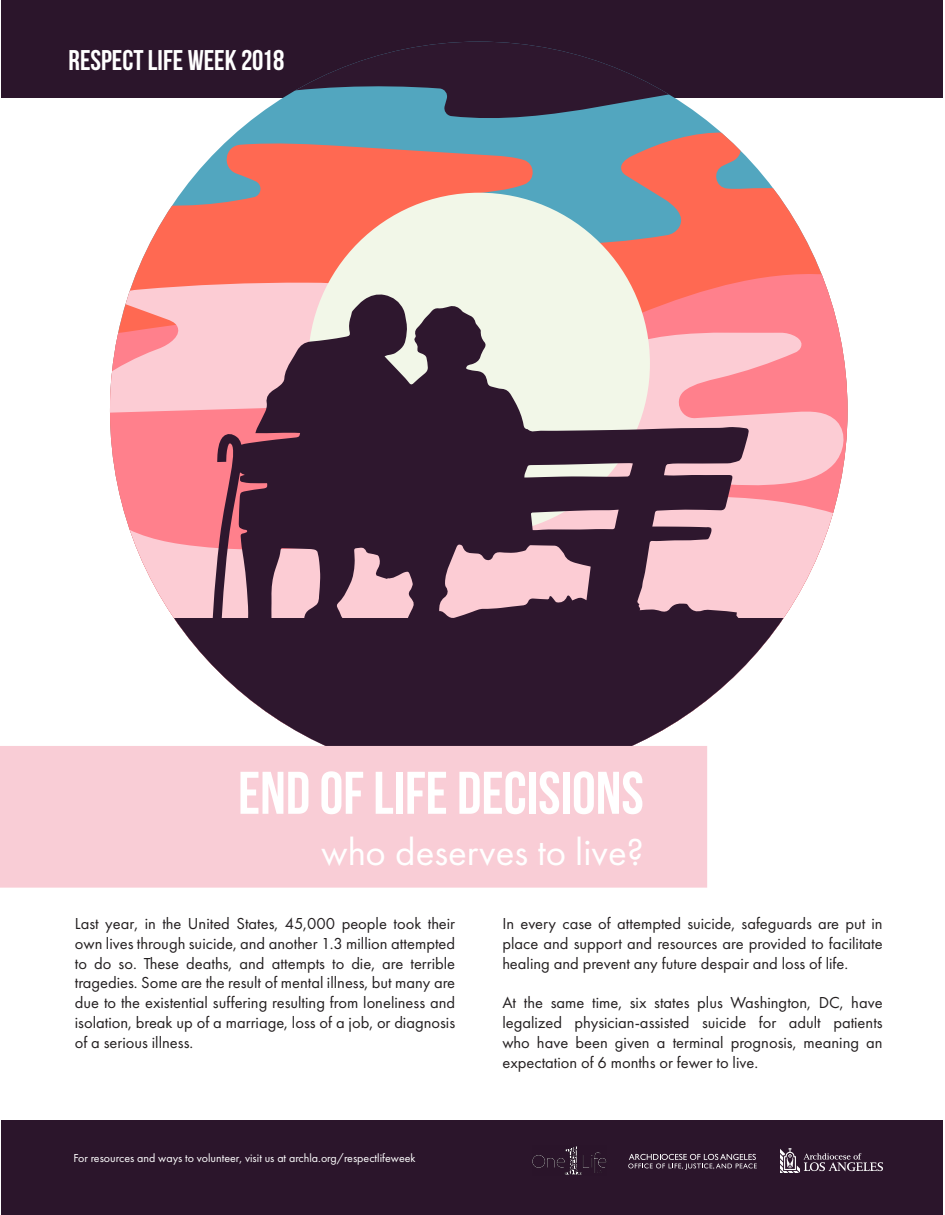
<style>
.page{position:relative;width:945px;height:1215px;background:#fff}
.page>*{position:absolute;margin:0;border:0;box-sizing:border-box;transform-origin:0 0}
.t1{font:700 60px "Bebas Neue";color:#fff}
.t2{font:39px "Futura PT";color:#fff}
.t3{font:700 28.5px "Bebas Neue";color:#fff}
.t4{font:16.5px/19.8px "Futura PT";color:#231f20;text-align:justify}
.t5{font:12px "Futura PT";color:#fff}
</style>
<div class="page">
<div style="left:1px;top:0;width:942px;height:98px;background:#2b152b"></div>
<div style="left:1px;top:1120px;width:942px;height:95px;background:#2b152b"></div>
<svg style="left:628px;top:1154px;width:129px;height:16px"></svg>
<img style="left:780px;top:1148px;width:103px;height:25px">
<img style="left:533px;top:1146px;width:74px;height:29px">
<svg style="left:138px;top:143px;width:681px;height:125px;background:#d78b82"></svg>
<svg style="left:110px;top:268px;width:727px;height:208px;background:#fe7e7d"></svg>
<svg style="left:110px;top:282px;width:219px;height:131px;background:#fcbabe"></svg>
<svg style="left:749px;top:322px;width:99px;height:154px;background:#fda5af"></svg>
<svg style="left:115px;top:476px;width:727px;height:142px"></svg>
<div style="left:308px;top:193px;width:342px;height:342px;background:#f2f7e8;border-radius:50%"></div>
<svg style="left:194px;top:293px;width:555px;height:325px"></svg>
<svg style="left:174px;top:618px;width:610px;height:128px;fill:#2e172e"></svg>
<svg style="left:207px;top:431px;width:50px;height:215px;background:#925869"></svg>
<svg style="left:225px;top:42px;width:508px;height:101px"></svg>
<div style="left:0;top:746px;width:707px;height:142px;background:#f9cdd6"></div>
<h3 class="t3" style="left:69px;top:45px;width:217px">RESPECT LIFE WEEK 2018</h3>
<h1 class="t1" style="left:238px;top:760px;width:407px">END OF LIFE DECISIONS</h1>
<h2 class="t2" style="left:321px;top:829px;width:324px">who deserves to live?</h2>
<p class="t4" style="left:75px;top:913px;width:382px">Last year, in the United States, 45,000 people took their own lives through suicide, and another 1.3 million attempted to do so. These deaths, and attempts to die, are terrible tragedies. Some are the result of mental illness, but many are due to the existential suffering resulting from loneliness and isolation, break up of a marriage, loss of a job, or diagnosis of a serious illness.</p>
<p class="t4" style="left:502px;top:913px;width:382px">In every case of attempted suicide, safeguards are put in place and support and resources are provided to facilitate healing and prevent any future despair and loss of life.</p>
<p class="t4" style="left:502px;top:993px;width:382px">At the same time, six states plus Washington, DC, have legalized physician-assisted suicide for adult patients who have been given a terminal prognosis, meaning an expectation of 6 months or fewer to live.</p>
<p class="t5" style="left:73px;top:1150px;width:344px">For resources and ways to volunteer, visit us at archla.org/respectlifeweek</p>
</div>
